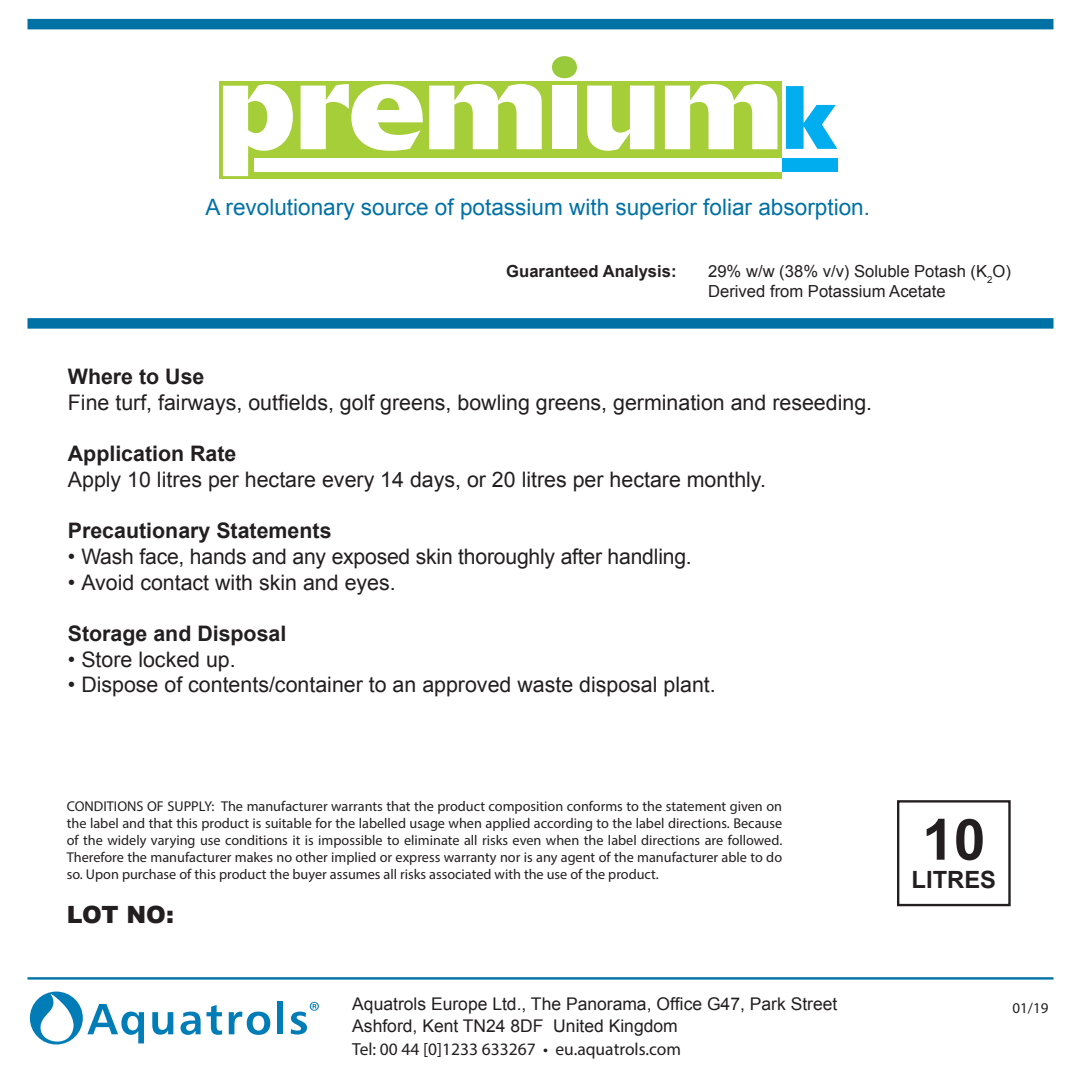
<style>
.page{position:relative;width:1080px;height:1080px;background:#fff}
.page>*{position:absolute;margin:0;border:0;box-sizing:border-box;transform-origin:0 0}
.t1{font:700 57px "Arial";color:#231f20}
.t2{font:900 23.75px "Arial";color:#231f20}
.t3{font:700 23.75px "Arial";color:#231f20}
.t4{font:22.5px "Arial";color:#0071a5}
.t5{font:21.5px "Arial";color:#231f20}
.t6{font:700 21.5px "Arial";color:#231f20}
.t7{font:17.5px "Arial";color:#231f20}
.t8{font:17.5px "Myriad Pro";color:#231f20}
.t9{font:16.75px "Arial";color:#231f20}
.t10{font:700 16.75px "Arial";color:#231f20}
.t11{font:15px "Myriad Pro";color:#231f20}
.t12{font:14.25px/17px "Myriad Pro";color:#231f20;text-align:justify}
</style>
<div class="page">
<svg style="left:87px;top:1004px;width:57px;height:39px"></svg>
<svg style="left:152px;top:1012px;width:21px;height:23px"></svg>
<svg style="left:181px;top:1012px;width:20px;height:23px"></svg>
<svg style="left:207px;top:1005px;width:15px;height:30px"></svg>
<svg style="left:229px;top:1012px;width:41px;height:23px"></svg>
<div style="left:278px;top:1002px;width:5px;height:32px;background:#007cb6"></div>
<div style="left:30px;top:992px;width:53px;height:53px;background:#007cb6;border-radius:50%"></div>
<svg style="left:40px;top:994px;width:34px;height:48px"></svg>
<svg style="left:291px;top:1002px;width:28px;height:33px"></svg>
<div style="left:897px;top:800px;width:114px;height:106px;border:2px solid #231f20"></div>
<hr style="left:28px;top:977px;width:1025px;height:3px;background:#0071a5">
<svg style="left:28px;top:318px;width:1025px;height:11px;background:#0b77a9"></svg>
<div style="left:28px;top:19px;width:1025px;height:10px;background:#0071a5"></div>
<div style="left:781px;top:158px;width:57px;height:14px;background:#00aeef"></div>
<div style="left:219px;top:81px;width:563px;height:98px;background:#a6ce39"></div>
<svg style="left:223px;top:84px;width:70px;height:92px"></svg>
<svg style="left:301px;top:84px;width:122px;height:67px"></svg>
<svg style="left:429px;top:84px;width:113px;height:65px"></svg>
<div style="left:552px;top:56px;width:25px;height:22px;background:#99ca3b;border-radius:50%"></div>
<div style="left:552px;top:86px;width:25px;height:63px;background:#fff"></div>
<svg style="left:587px;top:86px;width:67px;height:65px"></svg>
<svg style="left:665px;top:84px;width:112px;height:65px"></svg>
<div style="left:254px;top:158px;width:528px;height:14px;background:#fff"></div>
<svg style="left:786px;top:86px;width:51px;height:63px"></svg>
<p class="t4" style="left:205px;top:192px;width:666px">A revolutionary source of potassium with superior foliar absorption.</p>
<p class="t10" style="left:506px;top:260px;width:172px">Guaranteed Analysis:</p>
<p class="t9" style="left:708px;top:260px;width:304px">29% w/w (38% v/v) Soluble Potash (K<sub>2</sub>O)</p>
<p class="t9" style="left:708px;top:280px;width:239px">Derived from Potassium Acetate</p>
<p class="t6" style="left:68px;top:363px;width:138px">Where to Use</p>
<p class="t5" style="left:68px;top:388px;width:806px">Fine turf, fairways, outfields, golf greens, bowling greens, germination and reseeding.</p>
<p class="t6" style="left:68px;top:440px;width:170px">Application Rate</p>
<p class="t5" style="left:68px;top:465px;width:700px">Apply 10 litres per hectare every 14 days, or 20 litres per hectare monthly.</p>
<p class="t6" style="left:68px;top:517px;width:265px">Precautionary Statements</p>
<p class="t5" style="left:68px;top:542px;width:625px">• Wash face, hands and any exposed skin thoroughly after handling.</p>
<p class="t5" style="left:68px;top:568px;width:329px">• Avoid contact with skin and eyes.</p>
<p class="t6" style="left:68px;top:619px;width:220px">Storage and Disposal</p>
<p class="t5" style="left:68px;top:645px;width:169px">• Store locked up.</p>
<p class="t5" style="left:68px;top:671px;width:649px">• Dispose of contents/container to an approved waste disposal plant.</p>
<p class="t12" style="left:67px;top:797px;width:717px">CONDITIONS OF SUPPLY: The manufacturer warrants that the product composition conforms to the statement given on the label and that this product is suitable for the labelled usage when applied according to the label directions. Because of the widely varying use conditions it is impossible to eliminate all risks even when the label directions are followed.<br>Therefore the manufacturer makes no other implied or express warranty nor is any agent of the manufacturer able to do so. Upon purchase of this product the buyer assumes all risks associated with the use of the product.</p>
<p class="t2" style="left:67px;top:898px;width:109px">LOT NO:</p>
<p class="t7" style="left:352px;top:992px;width:487px">Aquatrols Europe Ltd., The Panorama, Office G47, Park Street</p>
<p class="t7" style="left:352px;top:1015px;width:327px">Ashford, Kent TN24 8DF United Kingdom</p>
<p class="t8" style="left:352px;top:1038px;width:330px">Tel: 00 44 [0]1233 633267 • eu.aquatrols.com</p>
<p class="t1" style="left:922px;top:802px;width:65px">10</p>
<p class="t3" style="left:912px;top:864px;width:86px">LITRES</p>
<p class="t11" style="left:1013px;top:999px;width:37px">01/19</p>
</div>
